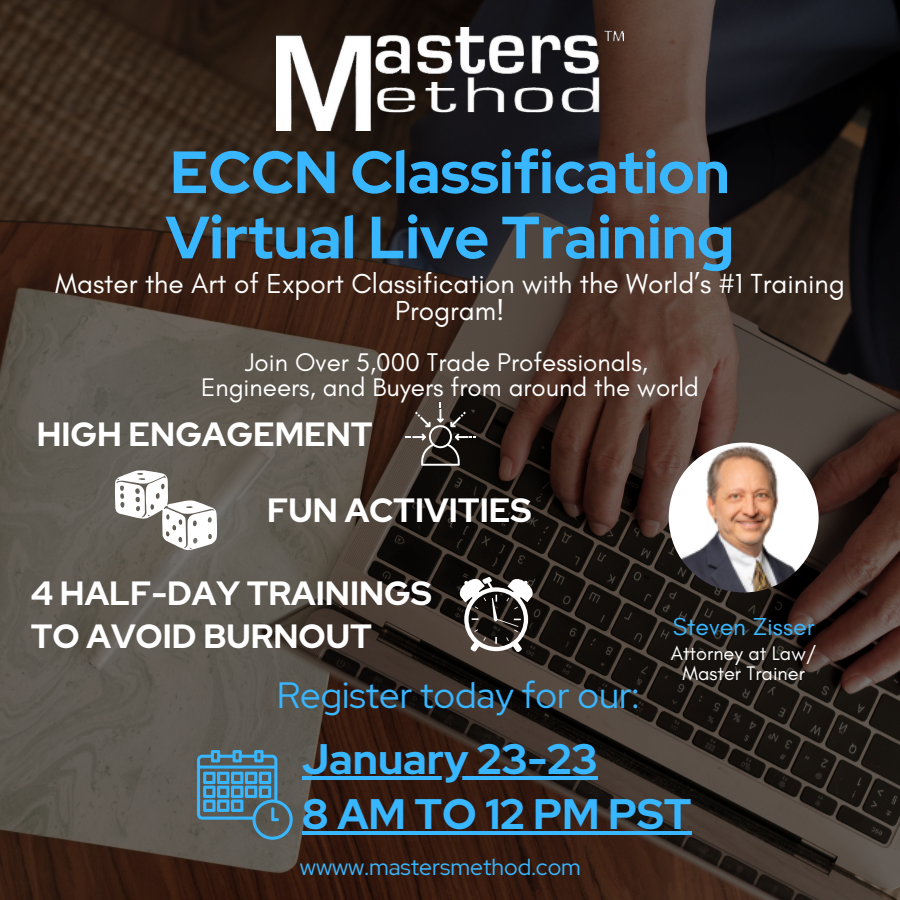
<style>
.page{position:relative;width:900px;height:900px;background:#fff}
.page>*{position:absolute;margin:0;border:0;box-sizing:border-box;transform-origin:0 0}
.t1{font:700 59.5px/65.2px "Red Hat Display";color:#38b6ff}
.t2{font:700 42.5px/54.8px "Red Hat Display";color:#38b6ff}
.t3{font:36.5px "Red Hat Display";color:#38b6ff}
.t4{font:700 33.5px/42.8px "Red Hat Display";color:#fff}
.t5{font:28px/27.8px "Glacial Indifference";color:#fff;text-align:center}
.t6{font:26px/25.5px "Glacial Indifference";color:#fff;text-align:center}
.t7{font:25px "Glacial Indifference";color:#38b6ff}
.t8{font:23px "Red Hat Display";color:#38b6ff}
.t9{font:20px "Glacial Indifference";color:#fff}
</style>
<div class="page">
<img style="left:0;top:0;width:900px;height:900px">
<img style="left:669px;top:443px;width:150px;height:149px;border-radius:50%">
<img style="left:276px;top:27px;width:348px;height:104px">
<svg style="left:197px;top:750px;width:96px;height:90px;background:#4e798f"></svg>
<svg style="left:115px;top:470px;width:102px;height:80px"></svg>
<svg style="left:405px;top:402px;width:70px;height:64px;background:#49423d"></svg>
<svg style="left:458px;top:577px;width:76px;height:75px"></svg>
<hr style="left:302px;top:776px;width:296px;height:4px;background:#38b6ff">
<hr style="left:302px;top:831px;width:390px;height:4px;background:#38b6ff">
<p class="t1" style="left:166px;top:139px;width:570px">ECCN Classification<br>Virtual Live Training</p>
<p class="t5" style="left:55px;top:269px;width:791px">Master the Art of Export Classification with the World’s #1 Training<br>Program!</p>
<h3 class="t6" style="left:201px;top:349px;width:499px">Join Over 5,000 Trade Professionals,<br>Engineers, and Buyers from around the world</h3>
<p class="t4" style="left:37px;top:412px;width:338px">HIGH ENGAGEMENT</p>
<h6 class="t4" style="left:267px;top:488px;width:266px">FUN ACTIVITIES</h6>
<p class="t4" style="left:31px;top:571px;width:403px">4 HALF-DAY TRAININGS<br>TO AVOID BURNOUT</p>
<h1 class="t7" style="left:673px;top:611px;width:143px">Steven Zisser</h1>
<h5 class="t9" style="left:671px;top:641px;width:147px">Attorney at Law/</h5>
<h5 class="t9" style="left:682px;top:661px;width:124px">Master Trainer</h5>
<h3 class="t3" style="left:277px;top:671px;width:364px">Register today for our:</h3>
<h3 class="t2" style="left:302px;top:732px;width:391px">January 23-23<br>8 AM TO 12 PM PST</h3>
<p class="t8" style="left:300px;top:851px;width:283px">wwww.mastersmethod.com</p>
</div>
